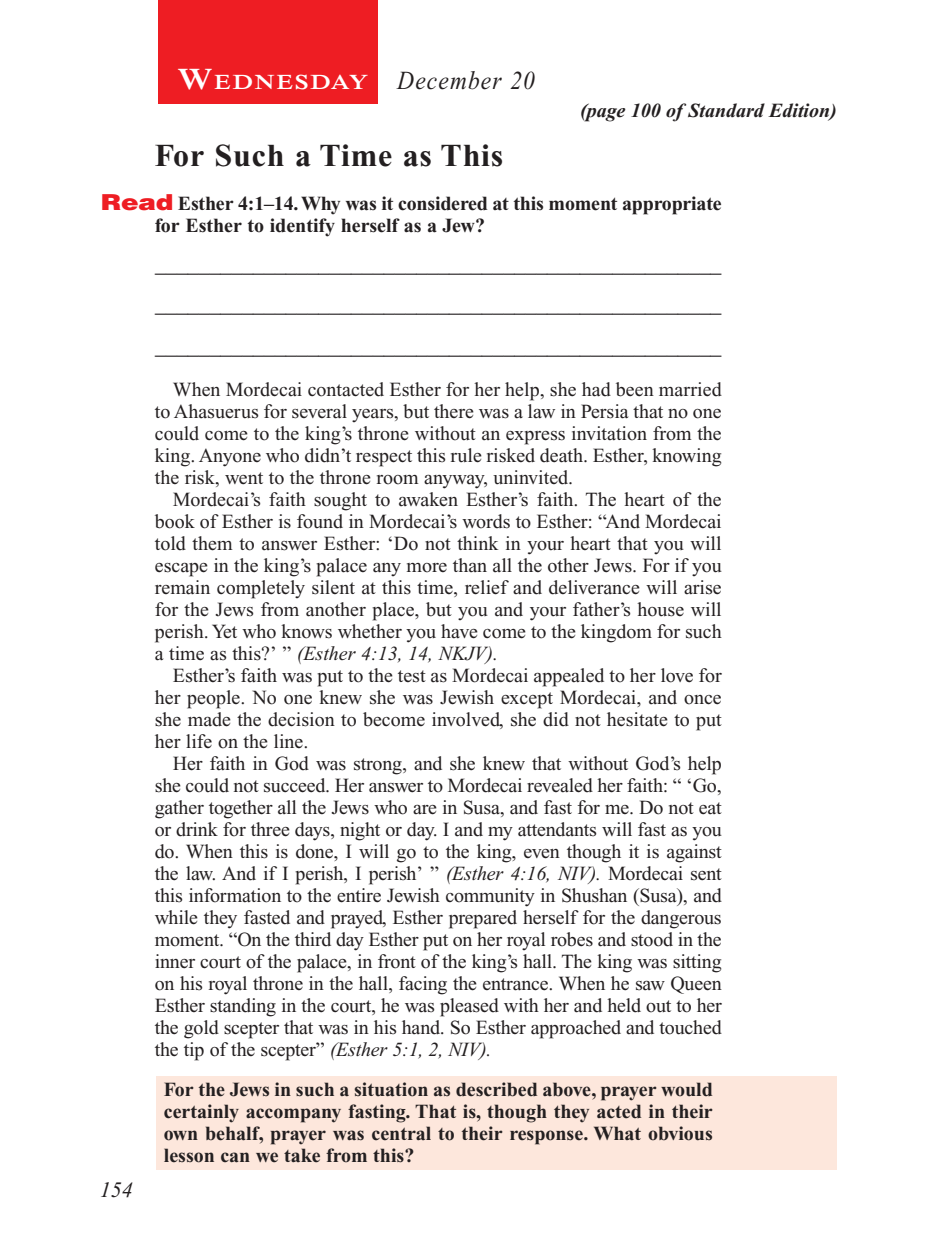
<style>
.page{position:relative;width:936px;height:1260px;background:#fff}
.page>*{position:absolute;margin:0;border:0;box-sizing:border-box;transform-origin:0 0}
.Head{font:700 32px "Times New Roman PS Std";letter-spacing:.025em;color:#231f20}
.Lesson_Dates{font:italic 26px "Times New Roman PS Std";letter-spacing:.05em;color:#231f20;scale:.9 1}
.Blank_Lines{font:22px "Times New Roman PS Std";color:#231f20}
.PageNumbers{font:italic 22px "Times New Roman PS Std";color:#231f20}
.Daily_Header{font:600 21px "Times NRMT Std";letter-spacing:.07em;color:#fff;scale:1.1 1}
.Body{font:20px/22px "Times New Roman PS Std";color:#231f20;text-align:justify}
.x-screened_box-text{font:700 20px/22px "Times New Roman PS Std";color:#231f20;text-align:justify}
.Question_NO_SB{font:700 20px/22px "Times New Roman PS Std";letter-spacing:-.01em;color:#231f20}
.Page_from_SE{font:italic 700 20px "Times New Roman PS Std";color:#231f20}
.s1{font-size:30px}
.s2{font-family:"Helvetica LT Std";font-weight:900;font-size:22px;color:#ee1d23}
.s3{font-style:italic}
</style>
<div class="page">
<div style="left:158px;top:0;width:220px;height:103px;background:#ee1d23"></div>
<div style="left:157px;top:1076px;width:680px;height:94px;background:#fde7dc"></div>
<p class="Daily_Header" style="left:178px;top:70px;width:175px"><span class="s1">W</span>EDNESDAY</p>
<p class="Lesson_Dates" style="left:397px;top:66px;width:154px">December 20</p>
<p class="Page_from_SE" style="left:580px;top:100px;width:258px">(page 100 of Standard Edition)</p>
<p class="Head" style="left:155px;top:138px;width:350px">For Such a Time as This</p>
<p class="Question_NO_SB" style="left:155px;top:193px;width:568px;text-indent:-54px"><span class="s2">Read</span> Esther 4:1–14. Why was it considered at this moment appropriate for Esther to identify herself as a Jew?</p>
<p class="Blank_Lines" style="left:155px;top:253px;width:568px">____________________________________________________</p>
<p class="Blank_Lines" style="left:155px;top:293px;width:568px">____________________________________________________</p>
<p class="PageNumbers" style="left:100px;top:1178px;width:34px">154</p>
<p class="Blank_Lines" style="left:155px;top:335px;width:568px">____________________________________________________</p>
<p class="Body" style="left:155px;top:379px;width:569px;text-indent:18px">When Mordecai contacted Esther for her help, she had been married to Ahasuerus for several years, but there was a law in Persia that no one could come to the king’s throne without an express invitation from the king. Anyone who didn’t respect this rule risked death. Esther, knowing the risk, went to the throne room anyway, uninvited.</p>
<p class="Body" style="left:155px;top:489px;width:569px;text-indent:18px">Mordecai’s faith sought to awaken Esther’s faith. The heart of the book of Esther is found in Mordecai’s words to Esther: “And Mordecai told them to answer Esther: ‘Do not think in your heart that you will escape in the king’s palace any more than all the other Jews. For if you remain completely silent at this time, relief and deliverance will arise for the Jews from another place, but you and your father’s house will perish. Yet who knows whether you have come to the kingdom for such a time as this?’ ” <span class="s3">(Esther 4:13, 14, NKJV).</span></p>
<p class="Body" style="left:155px;top:665px;width:569px;text-indent:18px">Esther’s faith was put to the test as Mordecai appealed to her love for her people. No one knew she was Jewish except Mordecai, and once she made the decision to become involved, she did not hesitate to put her life on the line.</p>
<p class="Body" style="left:155px;top:753px;width:569px;text-indent:18px">Her faith in God was strong, and she knew that without God’s help she could not succeed. Her answer to Mordecai revealed her faith: “ ‘Go, gather together all the Jews who are in Susa, and fast for me. Do not eat or drink for three days, night or day. I and my attendants will fast as you do. When this is done, I will go to the king, even though it is against the law. And if I perish, I perish’ ” <span class="s3">(Esther 4:16, NIV).</span> Mordecai sent this information to the entire Jewish community in Shushan (Susa), and while they fasted and prayed, Esther prepared herself for the dangerous moment. “On the third day Esther put on her royal robes and stood in the inner court of the palace, in front of the king’s hall. The king was sitting on his royal throne in the hall, facing the entrance. When he saw Queen Esther standing in the court, he was pleased with her and held out to her the gold scepter that was in his hand. So Esther approached and touched the tip of the scepter” <span class="s3">(Esther 5:1, 2, NIV).</span></p>
<p class="x-screened_box-text" style="left:164px;top:1079px;width:551px">For the Jews in such a situation as described above, prayer would certainly accompany fasting. That is, though they acted in their own behalf, prayer was central to their response. What obvious lesson can we take from this?</p>
</div>
